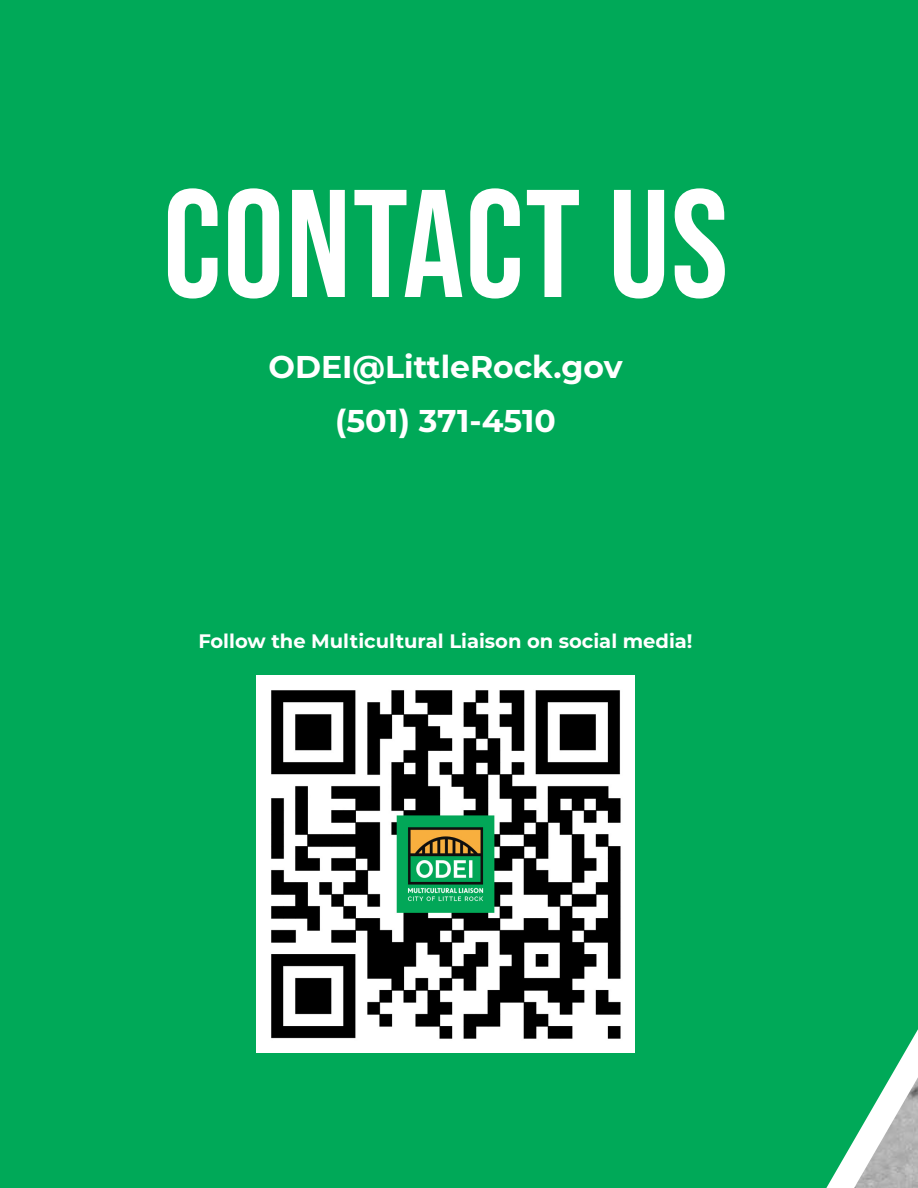
<style>
.page{position:relative;width:918px;height:1188px;background:#00a958}
.page>*{position:absolute;margin:0;border:0;box-sizing:border-box;transform-origin:0 0}
.t1{font:700 153px "Bebas Neue Pro";letter-spacing:.01em;color:#fff}
.t2{font:700 31.5px/54px "Montserrat";color:#fff;text-align:center}
.t3{font:700 19.5px "Montserrat";color:#fff}
</style>
<div class="page">
<svg style="left:826px;top:1029px;width:92px;height:159px"></svg>
<img style="left:256px;top:675px;width:378px;height:378px">
<h1 class="t1" style="left:163px;top:156px;width:567px">CONTACT US</h1>
<h2 class="t2" style="left:268px;top:338px;width:356px">ODEI@LittleRock.gov (501) 371-4510</h2>
<p class="t3" style="left:198px;top:627px;width:496px">Follow the Multicultural Liaison on social media!</p>
</div>
